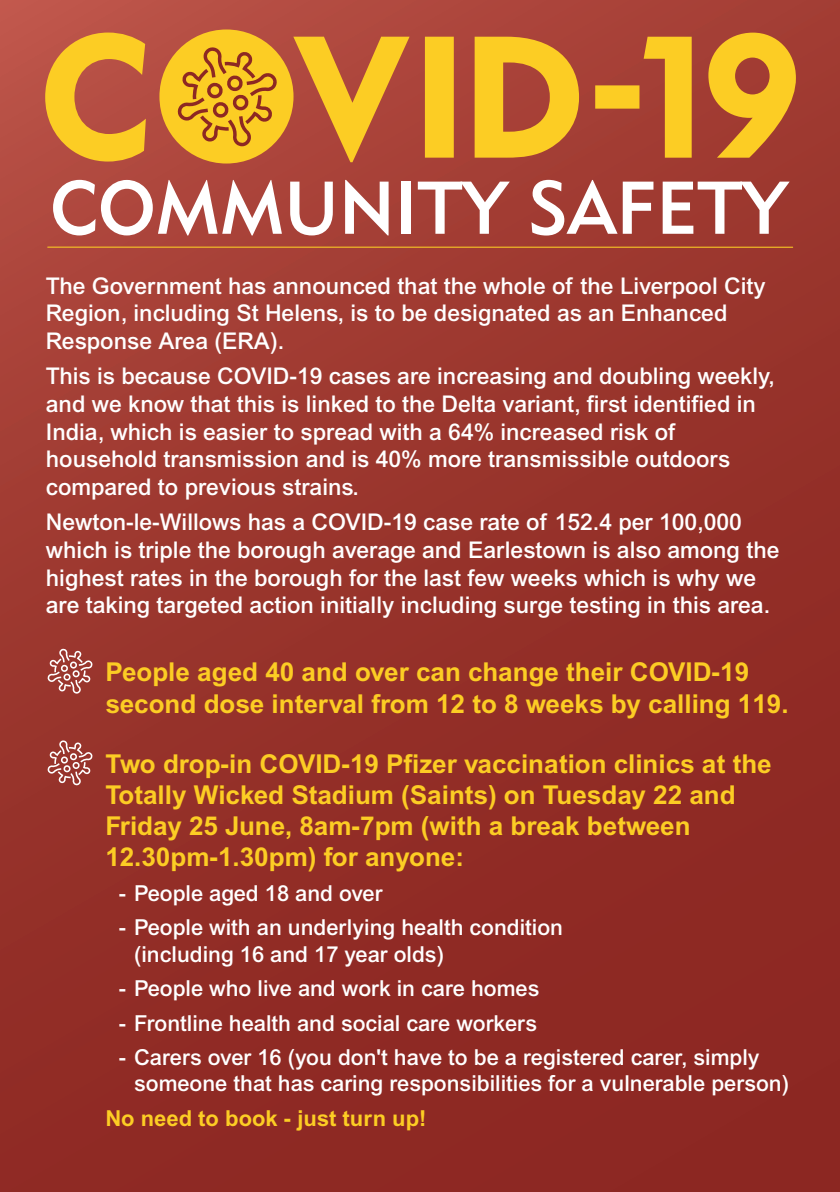
<style>
.page{position:relative;width:840px;height:1192px;background:#fff}
.page>*{position:absolute;margin:0;border:0;box-sizing:border-box;transform-origin:0 0}
.t1{font:700 26px/31.2px "Arial";color:#fccd24}
.t2{font:500 23px/27.6px "Arial";color:#fff}
.t3{font:500 22px/26.4px "Arial";color:#fff}
.t4{font:700 22px "Arial";color:#fccd24}
</style>
<div class="page">
<div style="left:0;top:0;width:839px;height:1191px;background:linear-gradient(to bottom,#ab453a,#89241f)"></div>
<hr style="left:47px;top:246px;width:746px;height:2px;background:#fccd24">
<svg style="left:45px;top:33px;width:101px;height:128px;background:#d88d33"></svg>
<svg style="left:293px;top:37px;width:116px;height:125px;background:#ca7832"></svg>
<div style="left:425px;top:37px;width:29px;height:121px;background:#fccd24"></div>
<svg style="left:474px;top:37px;width:105px;height:121px;background:#de9b2a"></svg>
<div style="left:595px;top:85px;width:44px;height:24px;background:#fccd24"></div>
<svg style="left:643px;top:37px;width:48px;height:121px;background:#d9952a"></svg>
<svg style="left:708px;top:33px;width:87px;height:125px;background:#d69029"></svg>
<div style="left:159px;top:29px;width:134px;height:134px;background:#fccd24;border-radius:50%"></div>
<svg style="left:177px;top:47px;width:100px;height:99px"></svg>
<svg style="left:53px;top:180px;width:42px;height:55px"></svg>
<svg style="left:101px;top:180px;width:181px;height:55px"></svg>
<svg style="left:290px;top:181px;width:43px;height:54px"></svg>
<svg style="left:345px;top:180px;width:43px;height:55px"></svg>
<div style="left:401px;top:181px;width:10px;height:53px;background:#fff"></div>
<svg style="left:418px;top:181px;width:91px;height:53px"></svg>
<svg style="left:531px;top:180px;width:122px;height:55px"></svg>
<svg style="left:662px;top:181px;width:127px;height:53px"></svg>
<svg style="left:47px;top:648px;width:46px;height:45px;background:#b0625b"></svg>
<svg style="left:47px;top:740px;width:46px;height:45px;background:#ae605a"></svg>
<svg style="left:837px;top:1188px;width:3px;height:4px"></svg>
<p class="t2" style="left:46px;top:271px;width:721px">The Government has announced that the whole of the Liverpool City<br>Region, including St Helens, is to be designated as an Enhanced<br>Response Area (ERA).</p>
<p class="t2" style="left:46px;top:362px;width:730px">This is because COVID-19 cases are increasing and doubling weekly, and we know that this is linked to the Delta variant, first identified in India, which is easier to spread with a 64% increased risk of household transmission and is 40% more transmissible outdoors compared to previous strains.</p>
<p class="t2" style="left:46px;top:508px;width:735px">Newton-le-Willows has a COVID-19 case rate of 152.4 per 100,000 which is triple the borough average and Earlestown is also among the highest rates in the borough for the last few weeks which is why we are taking targeted action initially including surge testing in this area.</p>
<p class="t1" style="left:105px;top:656px;width:684px">People aged 40 and over can change their COVID-19 second dose interval from 12 to 8 weeks by calling 119.</p>
<p class="t1" style="left:105px;top:747px;width:667px">Two drop-in COVID-19 Pfizer vaccination clinics at the Totally Wicked Stadium (Saints) on Tuesday 22 and Friday 25 June, 8am-7pm (with a break between 12.30pm-1.30pm) for anyone:</p>
<p class="t3" style="left:119px;top:879px;width:265px">- People aged 18 and over</p>
<p class="t3" style="left:134px;top:914px;width:430px;text-indent:-15px">- People with an underlying health condition (including 16 and 17 year olds)</p>
<p class="t3" style="left:119px;top:974px;width:422px">- People who live and work in care homes</p>
<p class="t3" style="left:119px;top:1009px;width:419px">- Frontline health and social care workers</p>
<p class="t3" style="left:134px;top:1043px;width:656px;text-indent:-15px">- Carers over 16 (you don't have to be a registered carer, simply someone that has caring responsibilities for a vulnerable person)</p>
<p class="t4" style="left:105px;top:1104px;width:322px">No need to book - just turn up!</p>
</div>
